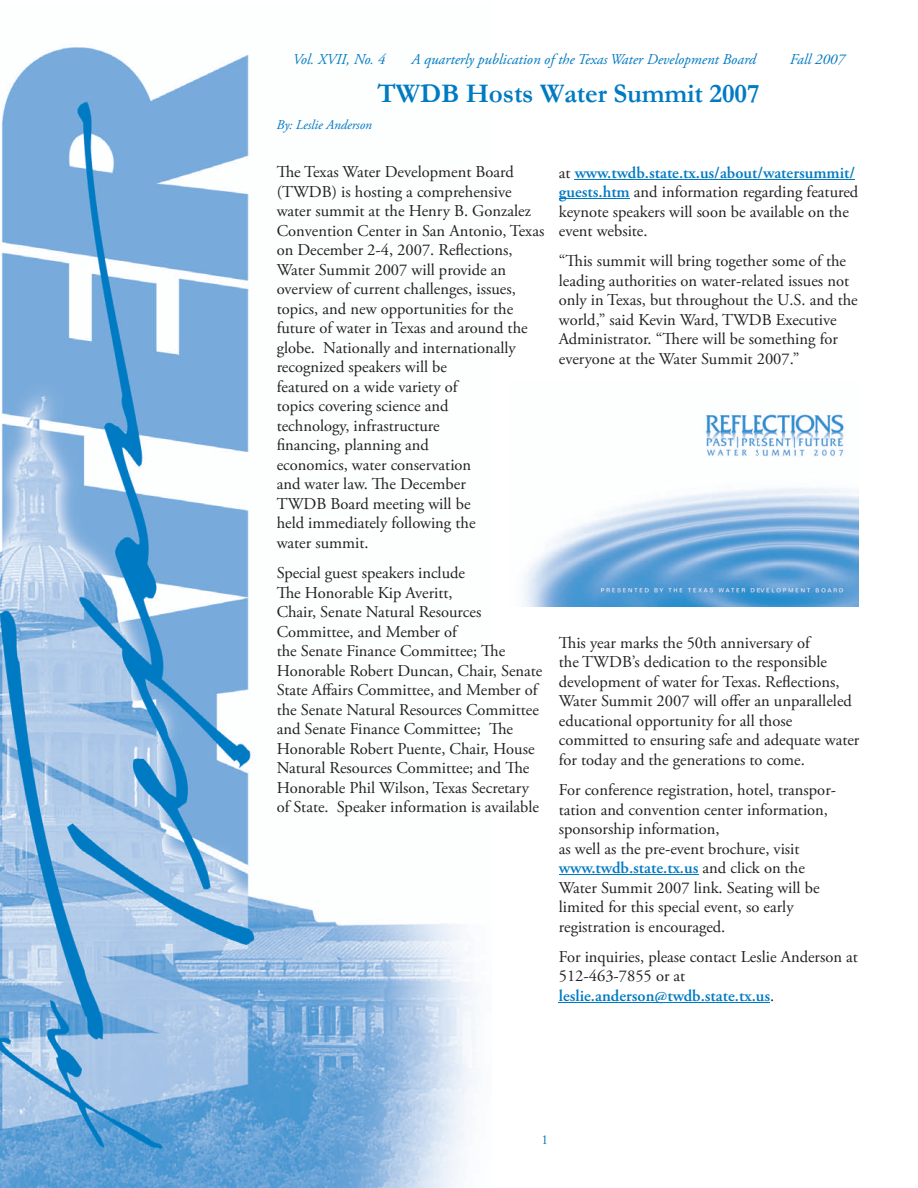
<style>
.page{position:relative;width:918px;height:1188px;background:#fff}
.page>*{position:absolute;margin:0;border:0;box-sizing:border-box;transform-origin:0 0}
.t1{font:700 27px "Garamond";letter-spacing:-.005em;color:#007ac2}
.t2{font:16.5px/19.5px "Adobe Garamond Pro";color:#231f20}
.t3{font:italic 15px "Adobe Garamond Pro";color:#007ac2}
.t4{font:italic 13.5px "Adobe Garamond Pro";letter-spacing:-.005em;color:#007ac2}
.t5{font:13.5px "Adobe Garamond Pro";color:#007ac2}
.s1{font-weight:600;color:#007ac2}
</style>
<div class="page">
<img style="left:0;top:47px;width:477px;height:1141px">
<hr style="left:575px;top:179px;width:280px;height:1px;background:#007ac2">
<hr style="left:559px;top:198px;width:71px;height:1px;background:#007ac2">
<hr style="left:559px;top:874px;width:139px;height:1px;background:#007ac2">
<hr style="left:559px;top:1002px;width:211px;height:1px;background:#007ac2">
<img style="left:523px;top:414px;width:335px;height:192px">
<p class="t3" style="left:293px;top:50px;width:94px">Vol. XVII, No. 4</p>
<p class="t3" style="left:411px;top:50px;width:346px">A quarterly publication of the Texas Water Development Board</p>
<p class="t3" style="left:790px;top:50px;width:57px">Fall 2007</p>
<h1 class="t1" style="left:378px;top:75px;width:384px">TWDB Hosts Water Summit 2007</h1>
<p class="t4" style="left:277px;top:117px;width:97px">By: Leslie Anderson</p>
<p class="t2" style="left:277px;top:163px;width:269px">The Texas Water Development Board (TWDB) is hosting a comprehensive water summit at the Henry B. Gonzalez<br>Convention Center in San Antonio, Texas on December 2-4, 2007. Reflections,<br>Water Summit 2007 will provide an overview of current challenges, issues, topics, and new opportunities for the future of water in Texas and around the globe. Nationally and internationally recognized speakers will be<br>featured on a wide variety of<br>topics covering science and<br>technology, infrastructure<br>financing, planning and<br>economics, water conservation<br>and water law. The December<br>TWDB Board meeting will be<br>held immediately following the<br>water summit.</p>
<p class="t2" style="left:277px;top:564px;width:267px">Special guest speakers include<br>The Honorable Kip Averitt,<br>Chair, Senate Natural Resources Committee, and Member of<br>the Senate Finance Committee; The Honorable Robert Duncan, Chair, Senate State Affairs Committee, and Member of the Senate Natural Resources Committee and Senate Finance Committee; The Honorable Robert Puente, Chair, House Natural Resources Committee; and The Honorable Phil Wilson, Texas Secretary of State. Speaker information is available</p>
<p class="t2" style="left:559px;top:163px;width:301px">at <span class="s1">www.twdb.state.tx.us/about/watersummit/ guests.htm</span> and information regarding featured keynote speakers will soon be available on the event website.</p>
<p class="t2" style="left:559px;top:252px;width:300px">“This summit will bring together some of the leading authorities on water-related issues not only in Texas, but throughout the U.S. and the world,” said Kevin Ward, TWDB Executive Administrator. “There will be something for everyone at the Water Summit 2007.”</p>
<p class="t2" style="left:559px;top:633px;width:302px">This year marks the 50th anniversary of<br>the TWDB’s dedication to the responsible development of water for Texas. Reflections, Water Summit 2007 will offer an unparalleled educational opportunity for all those committed to ensuring safe and adequate water for today and the generations to come.</p>
<p class="t2" style="left:559px;top:781px;width:279px">For conference registration, hotel, transpor&shy;tation and convention center information, sponsorship information,<br>as well as the pre-event brochure, visit <span class="s1">www.twdb.state.tx.us</span> and click on the Water Summit 2007 link. Seating will be limited for this special event, so early registration is encouraged.</p>
<p class="t2" style="left:559px;top:947px;width:301px">For inquiries, please contact Leslie Anderson at<br>512-463-7855 or at <span class="s1">leslie.anderson@twdb.state.tx.us</span>.</p>
<p class="t5" style="left:542px;top:1132px;width:8px">1</p>
</div>
